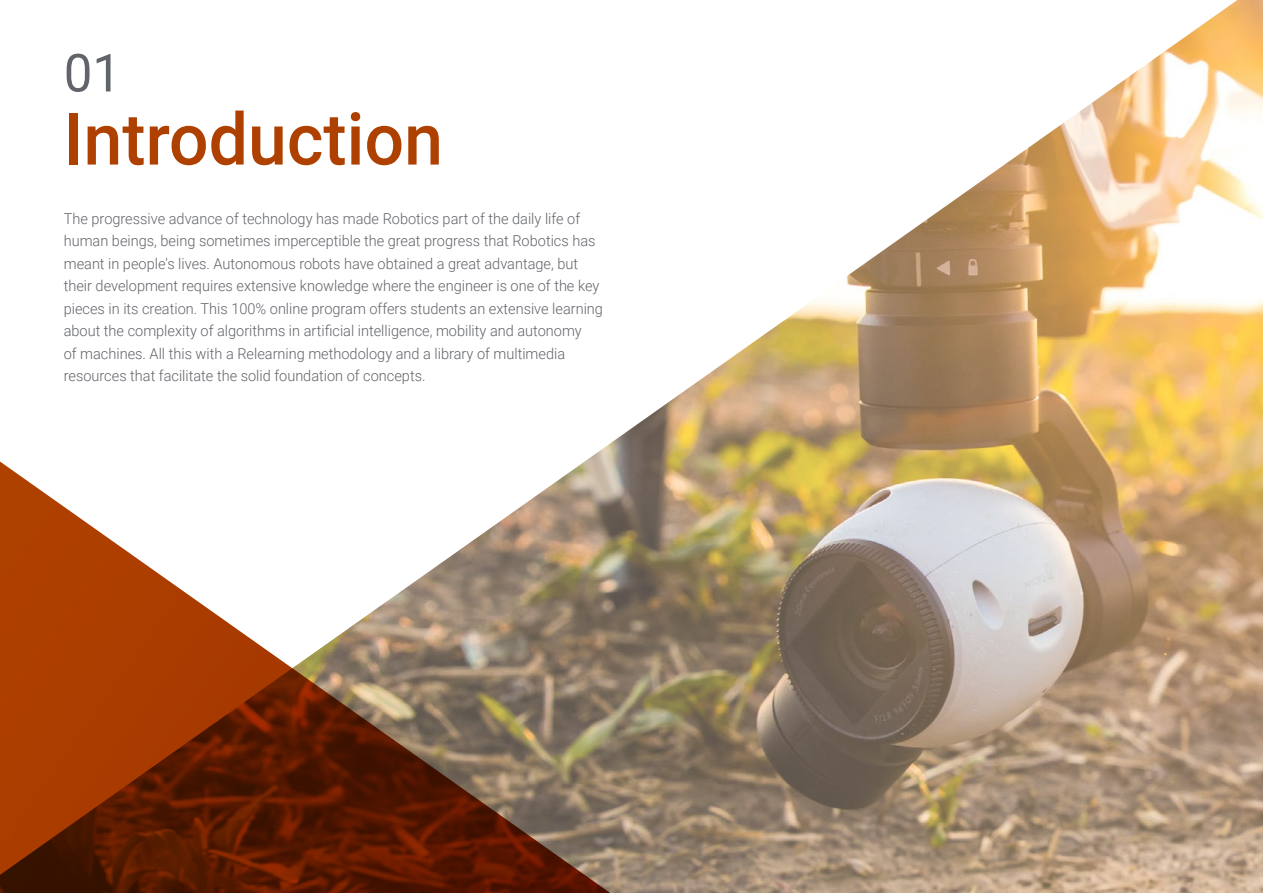
<style>
.page{position:relative;width:1263px;height:893px;background:#fff}
.page>*{position:absolute;margin:0;border:0;box-sizing:border-box;transform-origin:0 0}
.t1{font:500 72px "Roboto";color:#ae4000}
.t2{font:52.5px "Roboto";color:#61646a}
.t3{font:300 15px/22.5px "Roboto";color:#61646a}
</style>
<div class="page">
<img style="left:607px;top:0;width:656px;height:893px">
<svg style="left:0;top:446px;width:640px;height:447px"></svg>
<h2 class="t2" style="left:64px;top:36px;width:59px">01</h2>
<h1 class="t1" style="left:64px;top:89px;width:381px">Introduction</h1>
<p class="t3" style="left:64px;top:207px;width:541px">The progressive advance of technology has made Robotics part of the daily life of human beings, being sometimes imperceptible the great progress that Robotics has meant in people's lives. Autonomous robots have obtained a great advantage, but their development requires extensive knowledge where the engineer is one of the key pieces in its creation. This 100% online program offers students an extensive learning about the complexity of algorithms in artificial intelligence, mobility and autonomy<br>of machines. All this with a Relearning methodology and a library of multimedia resources that facilitate the solid foundation of concepts.</p>
</div>
